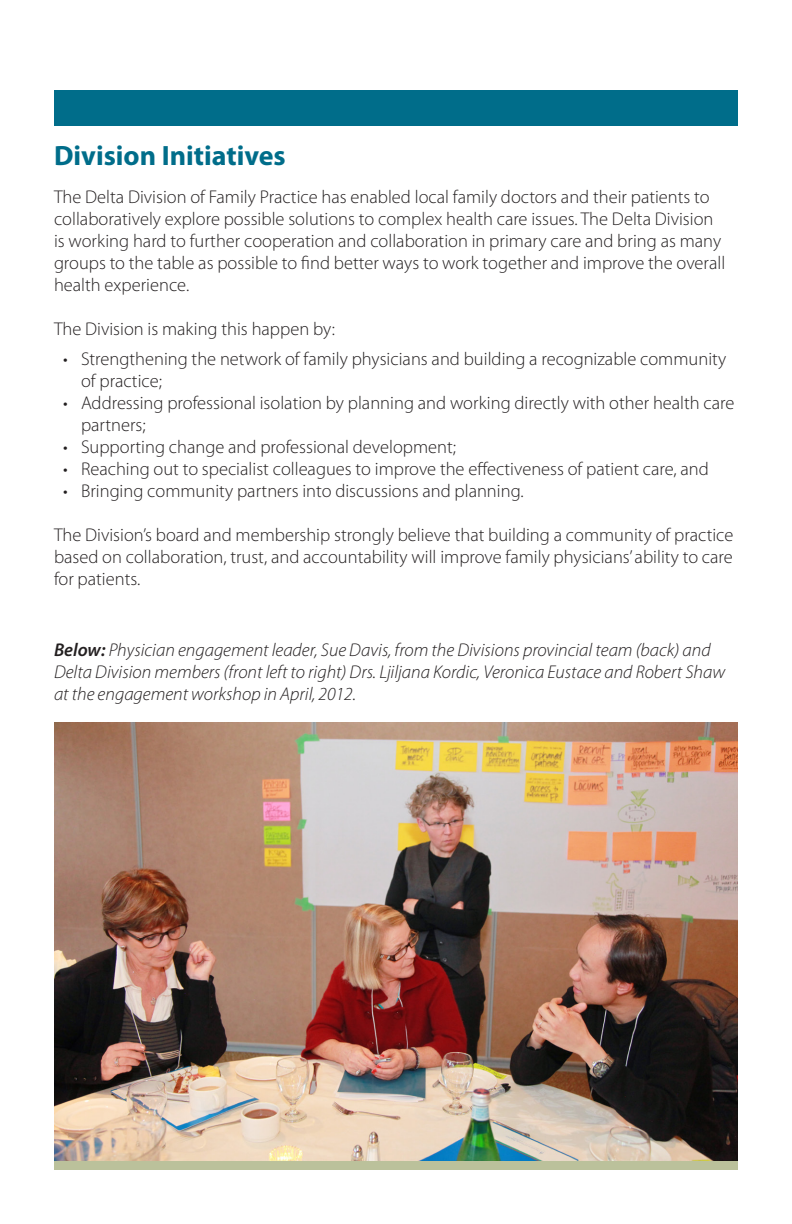
<style>
.page{position:relative;width:792px;height:1224px;background:#fff}
.page>*{position:absolute;margin:0;border:0;box-sizing:border-box;transform-origin:0 0}
.head_1_AR{font:700 28px "Myriad Pro";color:#006d8a}
.maintext_left_AR{font:300 18.4px/22px "Myriad Pro";color:#231f20}
.maintext_left_AR-2{font:italic 300 18.4px/22px "Myriad Pro";color:#231f20}
.s1{font-weight:600}
</style>
<div class="page">
<img style="left:54px;top:723px;width:684px;height:438px">
<div style="left:54px;top:90px;width:684px;height:36px;background:#006d8a"></div>
<div style="left:54px;top:1161px;width:684px;height:9px;background:#bbc19b"></div>
<p class="head_1_AR" style="left:54px;top:137px;width:233px">Division Initiatives</p>
<p class="maintext_left_AR" style="left:54px;top:186px;width:673px">The Delta Division of Family Practice has enabled local family doctors and their patients to collaboratively explore possible solutions to complex health care issues. The Delta Division is working hard to further cooperation and collaboration in primary care and bring as many groups to the table as possible to find better ways to work together and improve the overall health experience.</p>
<p class="maintext_left_AR" style="left:54px;top:318px;width:283px">The Division is making this happen by:</p>
<p class="maintext_left_AR" style="left:81px;top:348px;width:647px;text-indent:-18px">• Strengthening the network of family physicians and building a recognizable community of practice;</p>
<p class="maintext_left_AR" style="left:81px;top:392px;width:655px;text-indent:-18px">• Addressing professional isolation by planning and working directly with other health care partners;</p>
<p class="maintext_left_AR" style="left:63px;top:436px;width:395px">• Supporting change and professional development;</p>
<p class="maintext_left_AR" style="left:63px;top:458px;width:647px">• Reaching out to specialist colleagues to improve the effectiveness of patient care, and</p>
<p class="maintext_left_AR" style="left:63px;top:480px;width:462px">• Bringing community partners into discussions and planning.</p>
<p class="maintext_left_AR" style="left:54px;top:524px;width:681px;text-align:justify">The Division’s board and membership strongly believe that building a community of practice based on collaboration, trust, and accountability will improve family physicians’ ability to care for patients.</p>
<p class="maintext_left_AR-2" style="left:54px;top:639px;width:673px"><span class="s1">Below:</span> Physician engagement leader, Sue Davis, from the Divisions provincial team (back) and<br>Delta Division members (front left to right) Drs. Ljiljana Kordic, Veronica Eustace and Robert Shaw at the engagement workshop in April, 2012.</p>
</div>
